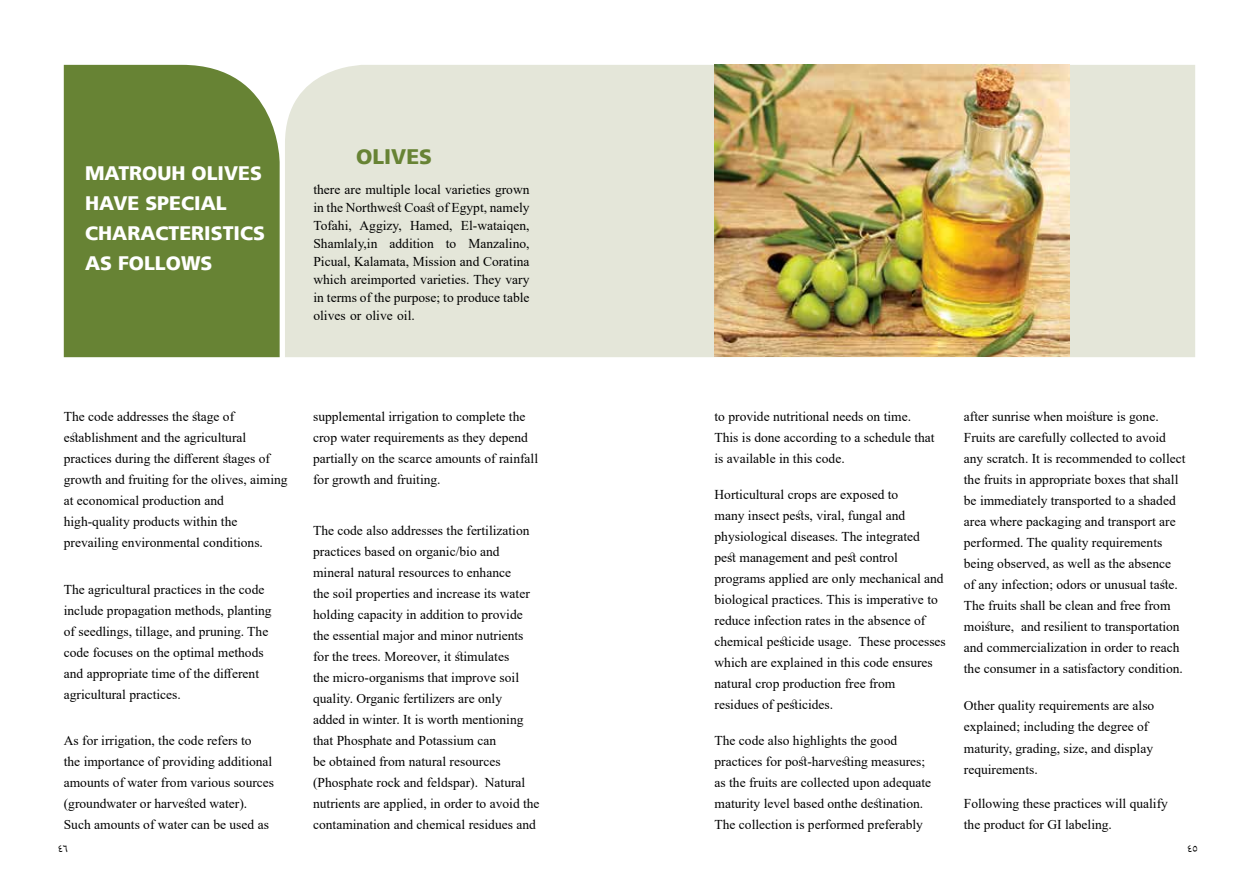
<style>
.page{position:relative;width:1259px;height:893px;background:#fff}
.page>*{position:absolute;margin:0;border:0;box-sizing:border-box;transform-origin:0 0}
.t1{font:900 21px "Frutiger LT Arabic 75";color:#678334}
.t2{font:900 19.5px/30px "Frutiger LT Arabic 75";color:#fff}
.t3{font:15px "Adobe Arabic";color:#000}
.t4{font:13.5px/21px "Times New Roman";color:#000}
</style>
<div class="page">
<div style="left:285px;top:65px;width:910px;height:292px;background:#e4e6d9"></div>
<div style="left:64px;top:65px;width:216px;height:292px;background:#678334"></div>
<img style="left:714px;top:65px;width:355px;height:292px">
<h2 class="t2" style="left:85px;top:158px;width:181px">MATROUH OLIVES<br>HAVE SPECIAL<br>CHARACTERISTICS<br>AS FOLLOWS</h2>
<h1 class="t1" style="left:356px;top:144px;width:77px">OLIVES</h1>
<p class="t4" style="left:313px;top:180px;width:218px;line-height:18px;text-align:right">there are multiple local varieties grown in the Northwest Coast of Egypt, namely<br>El-wataiqen,</p>
<p class="t4" style="left:313px;top:214px;width:40px">Tofahi,</p>
<p class="t4" style="left:359px;top:214px;width:44px">Aggizy,</p>
<p class="t4" style="left:410px;top:214px;width:44px">Hamed,</p>
<p class="t4" style="left:313px;top:234px;width:218px;line-height:18px">Shamlaly i n,<br>Picual, Kalamata, Mission and Coratina which areimported varieties. They vary in terms of the purpose; to produce table olives or olive oil.</p>
<p class="t4" style="left:389px;top:232px;width:46px">addition</p>
<p class="t4" style="left:468px;top:232px;width:63px">Manzalino,</p>
<p class="t4" style="left:446px;top:232px;width:12px">to</p>
<p class="t4" style="left:64px;top:406px;width:225px">The code addresses the stage of establishment and the agricultural practices during the different stages of growth and fruiting for the olives, aiming at economical production and high-quality products within the prevailing environmental conditions.</p>
<p class="t4" style="left:64px;top:578px;width:209px">The agricultural practices in the code include propagation methods, planting of seedlings, tillage, and pruning. The code focuses on the optimal methods and appropriate time of the different agricultural practices.</p>
<p class="t4" style="left:64px;top:730px;width:212px">As for irrigation, the code refers to<br>the importance of providing additional amounts of water from various sources (groundwater or harvested water .( Such amounts of water can be used as</p>
<p class="t3" style="left:58px;top:838px;width:12px">46</p>
<p class="t4" style="left:313px;top:406px;width:226px">supplemental irrigation to complete the crop water requirements as they depend partially on the scarce amounts of rainfall for growth and fruiting.</p>
<p class="t4" style="left:313px;top:520px;width:218px">The code also addresses the fertilization</p>
<p class="t4" style="left:313px;top:541px;width:188px">practices based on organic/bio and</p>
<p class="t4" style="left:313px;top:562px;width:199px">mineral natural resources to enhance</p>
<p class="t4" style="left:313px;top:583px;width:218px">the soil properties and increase its water</p>
<p class="t4" style="left:313px;top:604px;width:211px">holding capacity in addition to provide</p>
<p class="t4" style="left:313px;top:625px;width:212px">the essential major and minor nutrients</p>
<p class="t4" style="left:313px;top:646px;width:198px">for the trees. Moreover it, stimulates</p>
<p class="t4" style="left:313px;top:667px;width:207px">the micro-organisms that improve soil</p>
<p class="t4" style="left:313px;top:688px;width:190px">quality. Organic fertilizers are only</p>
<p class="t4" style="left:313px;top:709px;width:212px">added in winter It. is worth mentioning</p>
<p class="t4" style="left:313px;top:730px;width:184px">that Phosphate and Potassium can</p>
<p class="t4" style="left:313px;top:751px;width:189px">be obtained from natural resources</p>
<p class="t4" style="left:485px;top:772px;width:42px">Natural</p>
<p class="t4" style="left:313px;top:772px;width:228px">(Phosphate rock and feldspar .)<br>nutrients are applied in, order to avoid the contamination and chemical residues and</p>
<p class="t4" style="left:714px;top:405px;width:222px">to provide nutritional needs on time.<br>This is done according to a schedule that is available in this code.</p>
<p class="t4" style="left:714px;top:483px;width:185px">Horticultural crops are exposed to</p>
<p class="t4" style="left:714px;top:504px;width:192px">many insect pests, viral, fungal and</p>
<p class="t4" style="left:714px;top:525px;width:207px">physiological diseases. The integrated</p>
<p class="t4" style="left:714px;top:546px;width:185px">pest management and pest control</p>
<p class="t4" style="left:714px;top:567px;width:231px">programs applied are only mechanical and</p>
<p class="t4" style="left:714px;top:588px;width:225px">biological practices. This is imperative to</p>
<p class="t4" style="left:714px;top:609px;width:212px">reduce infection rates in the absence of</p>
<p class="t4" style="left:858px;top:630px;width:89px">These processes</p>
<p class="t4" style="left:714px;top:630px;width:220px">chemical pesticide usage.<br>which are explained in this code ensures natural crop production free from residues of pesticides.</p>
<p class="t4" style="left:714px;top:729px;width:218px">The code also highlights the good practices for post-harvesting measures; as the fruits are collected upon adequate maturity level based onthe destination.<br>The collection is performed preferably</p>
<p class="t4" style="left:964px;top:405px;width:196px">after sunrise when moisture is gone.</p>
<p class="t4" style="left:964px;top:426px;width:204px">Fruits are carefully collected to avoid</p>
<p class="t4" style="left:964px;top:447px;width:223px">any scratch It. is recommended to collect</p>
<p class="t4" style="left:964px;top:468px;width:216px">the fruits in appropriate boxes that shall</p>
<p class="t4" style="left:964px;top:489px;width:213px">be immediately transported to a shaded</p>
<p class="t4" style="left:964px;top:510px;width:213px">area where packaging and transport are</p>
<p class="t4" style="left:964px;top:531px;width:200px">performed. The quality requirements</p>
<p class="t4" style="left:964px;top:552px;width:209px">being observed, as well as the absence</p>
<p class="t4" style="left:964px;top:573px;width:215px">of any infection; odors or unusual taste.</p>
<p class="t4" style="left:964px;top:594px;width:208px">The fruits shall be clean and free from</p>
<p class="t4" style="left:1021px;top:615px;width:160px">and resilient to transportation</p>
<p class="t4" style="left:964px;top:615px;width:220px">moisture,<br>and commercialization in order to reach the consumer in a satisfactory condition.</p>
<p class="t4" style="left:964px;top:695px;width:192px">Other quality requirements are also explained; including the degree of maturity, grading, size, and display requirements.</p>
<p class="t4" style="left:964px;top:792px;width:205px">Following these practices will qualify the product for GI labeling.</p>
<p class="t3" style="left:1187px;top:838px;width:11px">45</p>
</div>
